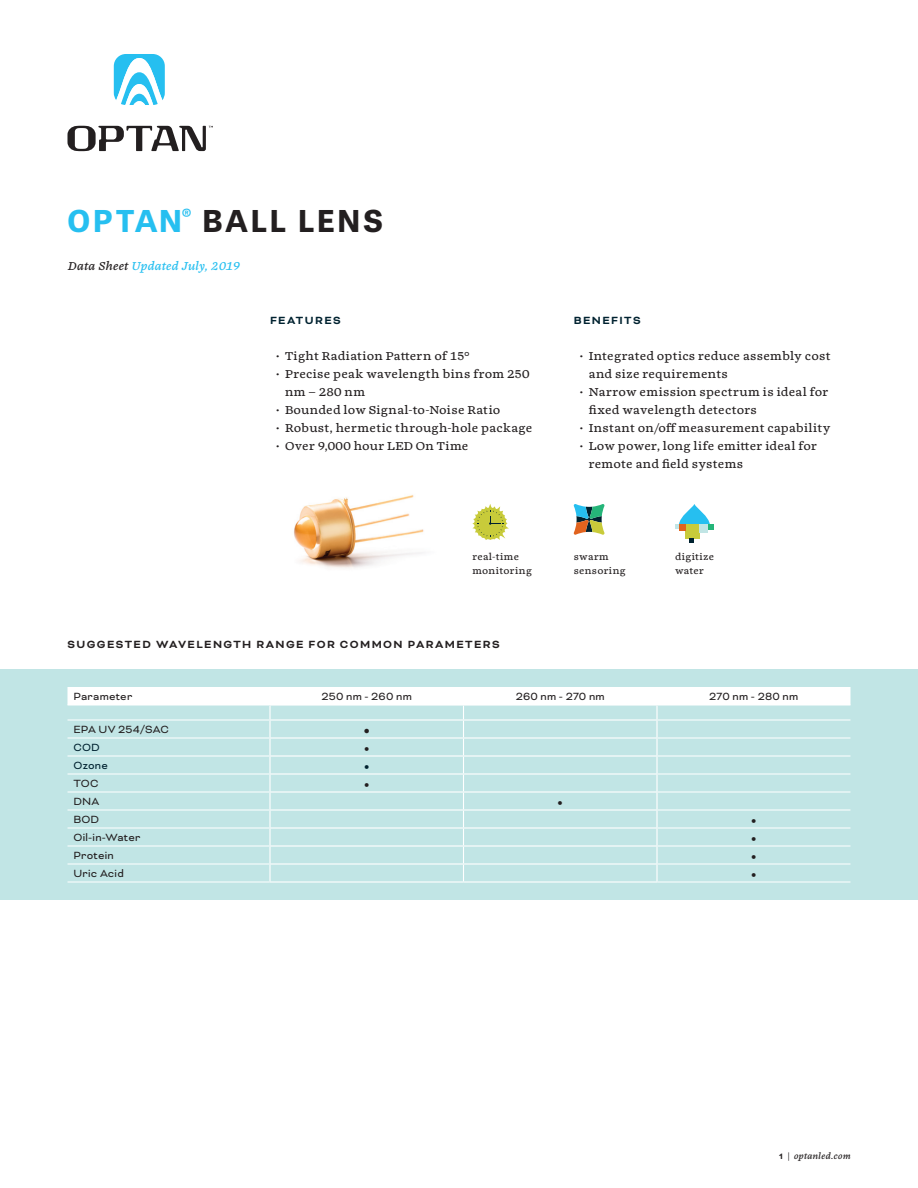
<style>
.page{position:relative;width:918px;height:1188px;background:#fff}
.page>*{position:absolute;margin:0;border:0;box-sizing:border-box;transform-origin:0 0}
.t1{font:700 30px "Tablet Gothic Wide";letter-spacing:.095em;color:#231f20}
.t2{font:24px "Bicyclette";color:#231f20}
.t3{font:700 24px "Bicyclette";color:#231f20}
.t4{font:24px "Bicyclette";color:#002230}
.t5{font:12px/18px "Chiavettieri";letter-spacing:.015em;color:#231f20}
.t6{font:12px "Bicyclette";letter-spacing:.02em;color:#231f20}
.t7{font:700 12px "Bicyclette";letter-spacing:.12em;color:#231f20}
.Body____Regular{font:italic 12px "Chiavettieri";letter-spacing:.01em;color:#26bff0}
.t8{font:700 12px "Bicyclette";letter-spacing:.12em;color:#002230}
.t9{font:12px "Bicyclette";letter-spacing:.02em;color:#002230}
.t10{font:9.75px/13.5px "Chiavettieri";letter-spacing:.03em;color:#231f20}
.t11{font:italic 9px "Chiavettieri";letter-spacing:.025em;color:#231f20}
.s1{color:#26bff0}
.s2{color:#231f20}
.s3{font-family:"Bicyclette";font-weight:700;font-style:normal}
</style>
<div class="page">
<div style="left:0;top:669px;width:918px;height:231px;background:#c1e5e5"></div>
<img style="left:294px;top:495px;width:130px;height:73px">
<div style="left:685px;top:525px;width:14px;height:14px;background:#c8cb3a"></div>
<div style="left:699px;top:525px;width:9px;height:8px;background:#c1e5e5"></div>
<svg style="left:689px;top:539px;width:4px;height:4px"></svg>
<svg style="left:675px;top:504px;width:38px;height:27px"></svg>
<svg style="left:573px;top:504px;width:32px;height:31px"></svg>
<svg style="left:472px;top:504px;width:37px;height:36px"></svg>
<hr style="left:68px;top:882px;width:201px;height:1px;background:#fff">
<hr style="left:658px;top:882px;width:192px;height:1px;background:#fff">
<hr style="left:464px;top:881px;width:194px;height:2px;background:#fff">
<svg style="left:68px;top:687px;width:782px;height:194px"></svg>
<hr style="left:269px;top:881px;width:195px;height:2px;background:#fff">
<svg style="left:114px;top:54px;width:51px;height:51px"></svg>
<svg style="left:67px;top:126px;width:146px;height:25px"></svg>
<h1 class="t1" style="left:68px;top:199px;width:317px"><span class="s1">OPTAN</span><sup>®</sup> BALL LENS</h1>
<p class="Body____Regular" style="left:68px;top:258px;width:174px"><span class="s2">Data Sheet</span> Updated July, 2019</p>
<p class="t8" style="left:270px;top:313px;width:72px">FEATURES</p>
<p class="t5" style="left:276px;top:347px;width:195px">• Tight Radiation Pattern of 15°</p>
<p class="t5" style="left:285px;top:365px;width:246px;text-indent:-9px">• Precise peak wavelength bins from 250 nm – 280 nm</p>
<p class="t5" style="left:276px;top:401px;width:226px">• Bounded low Signal-to-Noise Ratio</p>
<p class="t5" style="left:276px;top:419px;width:258px">• Robust, hermetic through-hole package</p>
<p class="t5" style="left:276px;top:437px;width:194px">• Over 9,000 hour LED On Time</p>
<p class="t8" style="left:574px;top:313px;width:69px">BENEFITS</p>
<p class="t5" style="left:589px;top:347px;width:243px;text-indent:-9px">• Integrated optics reduce assembly cost and size requirements</p>
<p class="t5" style="left:589px;top:383px;width:241px;text-indent:-9px">• Narrow emission spectrum is ideal for fixed wavelength detectors</p>
<p class="t5" style="left:580px;top:419px;width:252px">• Instant on/off measurement capability</p>
<p class="t5" style="left:589px;top:437px;width:230px;text-indent:-9px">• Low power, long life emitter ideal for remote and field systems</p>
<p class="t10" style="left:472px;top:550px;width:61px">real-time monitoring</p>
<p class="t10" style="left:574px;top:550px;width:54px">swarm sensoring</p>
<p class="t10" style="left:675px;top:550px;width:41px">digitize water</p>
<p class="t7" style="left:68px;top:637px;width:434px">SUGGESTED WAVELENGTH RANGE FOR COMMON PARAMETERS</p>
<p class="t6" style="left:74px;top:689px;width:60px">Parameter</p>
<p class="t6" style="left:322px;top:689px;width:92px">250 nm - 260 nm</p>
<p class="t6" style="left:516px;top:689px;width:91px">260 nm - 270 nm</p>
<p class="t6" style="left:709px;top:689px;width:90px">270 nm - 280 nm</p>
<p class="t6" style="left:74px;top:722px;width:97px">EPA UV 254/SAC</p>
<h2 class="t3" style="left:363px;top:716px;width:9px">•</h2>
<p class="t9" style="left:74px;top:740px;width:28px">COD</p>
<h2 class="t2" style="left:363px;top:734px;width:9px">•</h2>
<p class="t9" style="left:74px;top:758px;width:36px">Ozone</p>
<h2 class="t4" style="left:363px;top:752px;width:9px">•</h2>
<p class="t6" style="left:74px;top:776px;width:27px">TOC</p>
<h2 class="t2" style="left:363px;top:770px;width:9px">•</h2>
<p class="t6" style="left:74px;top:794px;width:28px">DNA</p>
<h2 class="t2" style="left:556px;top:788px;width:9px">•</h2>
<p class="t6" style="left:74px;top:812px;width:27px">BOD</p>
<h2 class="t2" style="left:750px;top:806px;width:9px">•</h2>
<p class="t6" style="left:74px;top:830px;width:68px">Oil-in-Water</p>
<h2 class="t2" style="left:750px;top:824px;width:9px">•</h2>
<p class="t6" style="left:74px;top:848px;width:42px">Protein</p>
<h2 class="t2" style="left:750px;top:842px;width:9px">•</h2>
<p class="t6" style="left:74px;top:866px;width:52px">Uric Acid</p>
<h2 class="t2" style="left:750px;top:860px;width:9px">•</h2>
<p class="t11" style="left:779px;top:1150px;width:73px"><span class="s3">1</span> | optanled.com</p>
</div>
